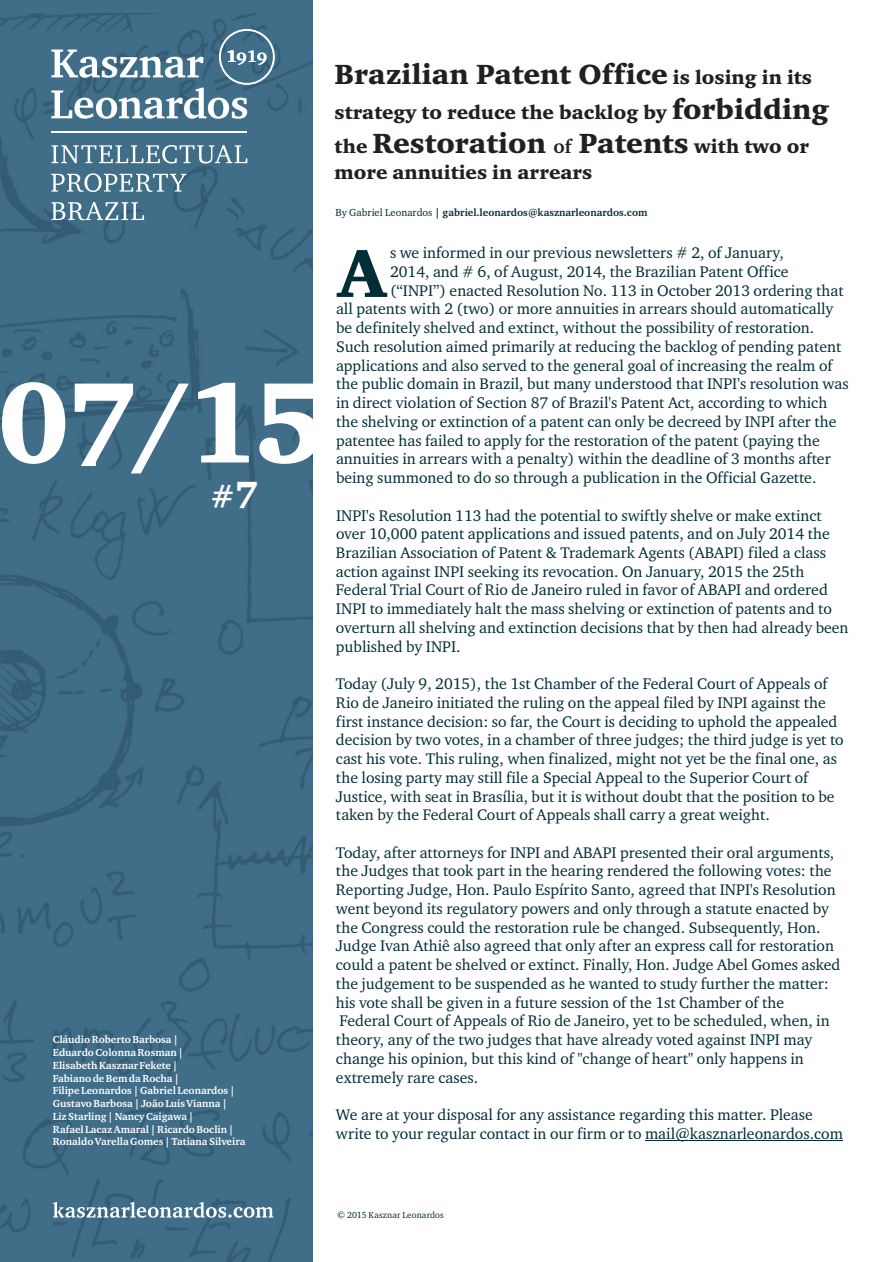
<style>
.page{position:relative;width:893px;height:1262px;background:#fff}
.page>*{position:absolute;margin:0;border:0;box-sizing:border-box;transform-origin:0 0}
.t1{font:900 117.6px "Charter ITC Pro";color:#fff;scale:.96 1}
.t2{font:900 69.3px "Charter ITC Pro";color:#002d36}
.t3{font:900 31.5px "Charter ITC Pro";color:#fff}
.t4{font:900 28.5px "Charter ITC Pro";color:#231f20}
.t5{font:900 19.5px "Charter ITC Pro";color:#231f20}
.t6{font:15.75px/18.8px "Charter ITC Pro";color:#002d36}
.t7{font:700 10.5px/12.8px "Charter ITC Pro";color:#fff}
.t8{font:700 10.5px "Charter ITC Pro";color:#002d36}
.t9{font:9px "Charter ITC Pro";letter-spacing:.015em;color:#002d36}
.s1{font-size:37.5px}
.s2{color:#44697d}
.s3{font-size:19.5px}
.s4{font-size:28.5px}
.s5{font-weight:700;font-size:19.5px}
.s6{font-weight:400}
</style>
<div class="page">
<img style="left:0;top:14px;width:313px;height:1248px">
<svg style="left:53px;top:1202px;width:220px;height:15px"></svg>
<svg style="left:51px;top:29px;width:224px;height:90px"></svg>
<hr style="left:51px;top:131px;width:196px;height:2px;background:#fff">
<svg style="left:51px;top:145px;width:196px;height:18px"></svg>
<svg style="left:51px;top:173px;width:135px;height:19px"></svg>
<svg style="left:51px;top:202px;width:93px;height:18px"></svg>
<hr style="left:645px;top:1140px;width:198px;height:1px;background:#002d36">
<h1 class="t1" style="left:-2px;top:375px;width:343px">07/15</h1>
<h3 class="t3" style="left:211px;top:483px;width:49px"># <span class="s1">7</span></h3>
<p class="t7" style="left:53px;top:1034px;width:201px">Cláudio Roberto Barbosa |<br>Eduardo Colonna Rosman |<br>Elisabeth Kasznar Fekete |<br>Fabiano de Bem da Rocha |<br>Filipe Leonardos | Gabriel Leonardos |<br>Gustavo Barbosa | João Luis Vianna |<br>Liz Starling | Nancy Caigawa |<br>Rafael Lacaz Amaral | Ricardo Boclin |<br>Ronaldo Varella Gomes | Tatiana Silveira <span class="s2">|</span></p>
<h3 class="t4" style="left:334px;top:63px;width:479px">Brazilian Patent Office <span class="s3">is losing in its</span></h3>
<p class="t5" style="left:334px;top:104px;width:496px">strategy to reduce the backlog by <span class="s4">forbidding</span></p>
<h3 class="t4" style="left:334px;top:132px;width:476px"><span class="s3">the</span> Restoration <span class="s5">of</span> Patents <span class="s3">with two or</span></h3>
<p class="t5" style="left:334px;top:165px;width:259px">more annuities in arrears</p>
<p class="t8" style="left:335px;top:208px;width:313px"><span class="s6">By Gabriel Leonardos</span> | gabriel.leonardos@kasznarleonardos.com</p>
<p class="t6" style="left:390px;top:245px;width:395px">s we informed in our previous newsletters # 2, of January,</p>
<p class="t6" style="left:390px;top:264px;width:400px">2014, and # 6, of August, 2014, the Brazilian Patent Office</p>
<p class="t6" style="left:390px;top:283px;width:455px">(“INPI”) enacted Resolution No. 113 in October 2013 ordering that</p>
<p class="t6" style="left:336px;top:301px;width:499px">all patents with 2 (two) or more annuities in arrears should automatically</p>
<p class="t6" style="left:336px;top:320px;width:479px">be definitely shelved and extinct, without the possibility of restoration.</p>
<p class="t6" style="left:336px;top:339px;width:507px">Such resolution aimed primarily at reducing the backlog of pending patent</p>
<p class="t6" style="left:336px;top:357px;width:498px">applications and also served to the general goal of increasing the realm of</p>
<p class="t6" style="left:336px;top:376px;width:514px">the public domain in Brazil, but many understood that INPI's resolution was</p>
<p class="t6" style="left:336px;top:395px;width:492px">in direct violation of Section 87 of Brazil's Patent Act, according to which</p>
<p class="t6" style="left:336px;top:414px;width:502px">the shelving or extinction of a patent can only be decreed by INPI after the</p>
<p class="t6" style="left:336px;top:432px;width:485px">patentee has failed to apply for the restoration of the patent (paying the</p>
<p class="t6" style="left:336px;top:451px;width:496px">annuities in arrears with a penalty) within the deadline of 3 months after</p>
<p class="t6" style="left:336px;top:470px;width:482px">being summoned to do so through a publication in the Official Gazette.</p>
<p class="t6" style="left:336px;top:507px;width:514px">INPI's Resolution 113 had the potential to swiftly shelve or make extinct over 10,000 patent applications and issued patents, and on July 2014 the Brazilian Association of Patent &amp; Trademark Agents (ABAPI) filed a class action against INPI seeking its revocation. On January, 2015 the 25th Federal Trial Court of Rio de Janeiro ruled in favor of ABAPI and ordered INPI to immediately halt the mass shelving or extinction of patents and to overturn all shelving and extinction decisions that by then had already been published by INPI.</p>
<p class="t6" style="left:336px;top:676px;width:509px">Today (July 9, 2015), the 1st Chamber of the Federal Court of Appeals of Rio de Janeiro initiated the ruling on the appeal filed by INPI against the first instance decision: so far, the Court is deciding to uphold the appealed decision by two votes, in a chamber of three judges; the third judge is yet to cast his vote. This ruling, when finalized, might not yet be the final one, as the losing party may still file a Special Appeal to the Superior Court of Justice, with seat in Brasília, but it is without doubt that the position to be taken by the Federal Court of Appeals shall carry a great weight.</p>
<p class="t6" style="left:336px;top:844px;width:506px">Today, after attorneys for INPI and ABAPI presented their oral arguments, the Judges that took part in the hearing rendered the following votes: the Reporting Judge, Hon. Paulo Espírito Santo, agreed that INPI's Resolution went beyond its regulatory powers and only through a statute enacted by the Congress could the restoration rule be changed. Subsequently, Hon.<br>Judge Ivan Athiê also agreed that only after an express call for restoration could a patent be shelved or extinct. Finally, Hon. Judge Abel Gomes asked the judgement to be suspended as he wanted to study further the matter: his vote shall be given in a future session of the 1st Chamber of the<br>Federal Court of Appeals of Rio de Janeiro, yet to be scheduled, when, in theory, any of the two judges that have already voted against INPI may change his opinion, but this kind of "change of heart" only happens in extremely rare cases.</p>
<p class="t6" style="left:336px;top:1106px;width:508px">We are at your disposal for any assistance regarding this matter. Please write to your regular contact in our firm or to mail@kasznarleonardos.com</p>
<h2 class="t2" style="left:338px;top:245px;width:50px">A</h2>
<p class="t9" style="left:337px;top:1210px;width:108px">© 2015 Kasznar Leonardos</p>
</div>
